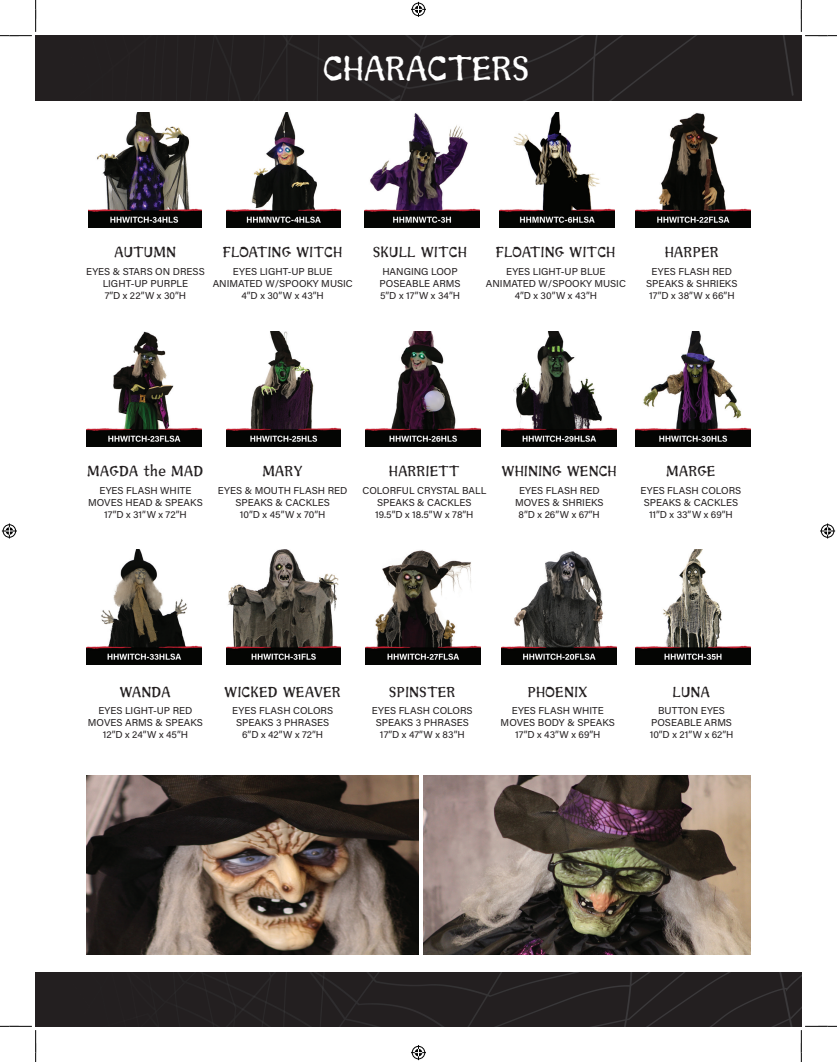
<style>
.page{position:relative;width:837px;height:1062px;background:#fff}
.page>*{position:absolute;margin:0;border:0;box-sizing:border-box;transform-origin:0 0}
.t1{font:35px "Sunshine";color:#fff}
.t2{font:15px "Sunshine";letter-spacing:.02em;color:#231f20}
.t3{font:10px/12px "Acumin Pro";color:#231f20;text-align:center}
</style>
<div class="page">
<div style="left:36px;top:36px;width:765px;height:65px;background:#231f20"></div>
<img style="left:364px;top:113px;width:115px;height:115px">
<img style="left:226px;top:113px;width:115px;height:115px">
<img style="left:88px;top:113px;width:114px;height:115px">
<img style="left:500px;top:113px;width:114px;height:115px">
<img style="left:635px;top:113px;width:114px;height:115px">
<img style="left:365px;top:331px;width:115px;height:115px">
<img style="left:226px;top:331px;width:115px;height:115px">
<img style="left:87px;top:331px;width:115px;height:115px">
<img style="left:501px;top:331px;width:115px;height:115px">
<img style="left:635px;top:331px;width:114px;height:115px">
<img style="left:365px;top:550px;width:115px;height:114px">
<img style="left:226px;top:549px;width:115px;height:115px">
<img style="left:87px;top:549px;width:115px;height:115px">
<img style="left:635px;top:549px;width:114px;height:115px">
<img style="left:501px;top:551px;width:114px;height:113px">
<img style="left:87px;top:775px;width:331px;height:179px">
<img style="left:423px;top:775px;width:326px;height:179px">
<div style="left:36px;top:972px;width:765px;height:54px;background:#231f20"></div>
<svg style="left:0;top:0;width:36px;height:36px"></svg>
<svg style="left:0;top:1025px;width:36px;height:36px"></svg>
<svg style="left:800px;top:0;width:36px;height:36px"></svg>
<svg style="left:800px;top:1025px;width:36px;height:36px"></svg>
<svg style="left:411px;top:2px;width:15px;height:15px"></svg>
<svg style="left:411px;top:1045px;width:15px;height:14px"></svg>
<svg style="left:2px;top:523px;width:15px;height:15px"></svg>
<svg style="left:820px;top:523px;width:14px;height:15px"></svg>
<h1 class="t1" style="left:323px;top:48px;width:208px">CHARACTERS</h1>
<h2 class="t2" style="left:114px;top:243px;width:63px">AUTUMN</h2>
<h2 class="t2" style="left:223px;top:243px;width:121px">FLOATING WITCH</h2>
<h2 class="t2" style="left:373px;top:243px;width:95px">SKULL WITCH</h2>
<h2 class="t2" style="left:496px;top:243px;width:121px">FLOATING WITCH</h2>
<h2 class="t2" style="left:664px;top:243px;width:55px">HARPER</h2>
<p class="t3" style="left:86px;top:265px;width:120px">EYES &amp; STARS ON DRESS<br>LIGHT-UP PURPLE<br>7”D x 22”W x 30”H</p>
<p class="t3" style="left:213px;top:265px;width:141px">EYES LIGHT-UP BLUE<br>ANIMATED W/SPOOKY MUSIC<br>4”D x 30”W x 43”H</p>
<p class="t3" style="left:379px;top:265px;width:82px;text-align:left">HANGING LOOP<br>POSEABLE ARMS<br>5”D x 17”W x 34”H</p>
<p class="t3" style="left:485px;top:265px;width:141px">EYES LIGHT-UP BLUE<br>ANIMATED W/SPOOKY MUSIC<br>4”D x 30”W x 43”H</p>
<p class="t3" style="left:646px;top:265px;width:93px">EYES FLASH RED<br>SPEAKS &amp; SHRIEKS<br>17”D x 38”W x 66”H</p>
<h2 class="t2" style="left:87px;top:462px;width:118px">MAGDA the MAD</h2>
<h2 class="t2" style="left:262px;top:462px;width:42px">MARY</h2>
<h2 class="t2" style="left:389px;top:462px;width:72px">HARRIETT</h2>
<h2 class="t2" style="left:501px;top:462px;width:116px">WHINING WENCH</h2>
<h2 class="t2" style="left:666px;top:462px;width:51px">MARGE</h2>
<p class="t3" style="left:88px;top:484px;width:116px">EYES FLASH WHITE<br>MOVES HEAD &amp; SPEAKS<br>17”D x 31”W x 72”H</p>
<p class="t3" style="left:218px;top:484px;width:131px">EYES &amp; MOUTH FLASH RED<br>SPEAKS &amp; CACKLES<br>10”D x 45”W x 70”H</p>
<p class="t3" style="left:362px;top:484px;width:125px">COLORFUL CRYSTAL BALL<br>SPEAKS &amp; CACKLES<br>19.5”D x 18.5”W x 78”H</p>
<p class="t3" style="left:515px;top:484px;width:90px">EYES FLASH RED<br>MOVES &amp; SHRIEKS<br>8”D x 26”W x 67”H</p>
<p class="t3" style="left:640px;top:484px;width:102px">EYES FLASH COLORS<br>SPEAKS &amp; CACKLES<br>11”D x 33”W x 69”H</p>
<h2 class="t2" style="left:120px;top:682px;width:52px">WANDA</h2>
<h2 class="t2" style="left:224px;top:682px;width:118px">WICKED WEAVER</h2>
<h2 class="t2" style="left:389px;top:682px;width:68px">SPINSTER</h2>
<h2 class="t2" style="left:527px;top:682px;width:61px">PHOENIX</h2>
<h2 class="t2" style="left:672px;top:682px;width:39px">LUNA</h2>
<p class="t3" style="left:88px;top:704px;width:117px">EYES LIGHT-UP RED<br>MOVES ARMS &amp; SPEAKS<br>12”D x 24”W x 45”H</p>
<p class="t3" style="left:232px;top:704px;width:102px">EYES FLASH COLORS<br>SPEAKS 3 PHRASES<br>6”D x 42”W x 72”H</p>
<p class="t3" style="left:372px;top:704px;width:102px">EYES FLASH COLORS<br>SPEAKS 3 PHRASES<br>17”D x 47”W x 83”H</p>
<p class="t3" style="left:500px;top:704px;width:116px">EYES FLASH WHITE<br>MOVES BODY &amp; SPEAKS<br>17”D x 43”W x 69”H</p>
<p class="t3" style="left:649px;top:704px;width:85px">BUTTON EYES<br>POSEABLE ARMS<br>10”D x 21”W x 62”H</p>
</div>
